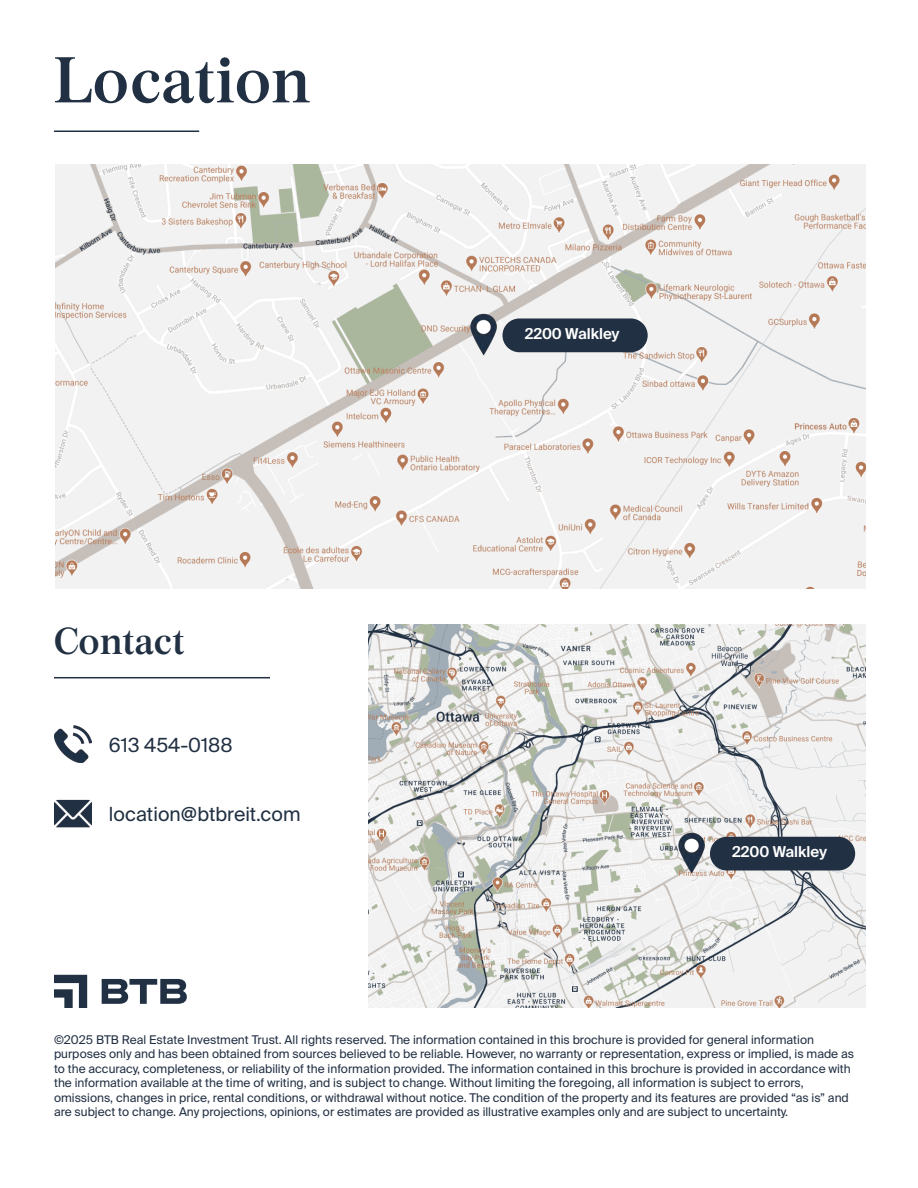
<style>
.page{position:relative;width:918px;height:1188px;background:#fff}
.page>*{position:absolute;margin:0;border:0;box-sizing:border-box;transform-origin:0 0}
.t1{font:600 64.5px "Burgess Pro";letter-spacing:.01em;color:#213042}
.t2{font:600 37.5px "Burgess Pro";letter-spacing:.005em;color:#213042}
.t3{font:19.5px "Suisse Intl";color:#213042}
.t4{font:600 15px "Suisse Intl";color:#fff}
.t5{font:12px/14.4px "Suisse Intl";color:#223043}
</style>
<div class="page">
<hr style="left:54px;top:131px;width:145px;height:1px;background:#213042">
<img style="left:55px;top:165px;width:810px;height:423px">
<img style="left:369px;top:624px;width:496px;height:384px">
<img style="left:467px;top:309px;width:32px;height:48px">
<div style="left:502px;top:318px;width:146px;height:34px;background:#213042;border-radius:17px"></div>
<img style="left:675px;top:828px;width:32px;height:47px">
<div style="left:710px;top:837px;width:145px;height:34px;background:#213042;border-radius:17px"></div>
<hr style="left:54px;top:677px;width:216px;height:1px;background:#213042">
<svg style="left:54px;top:975px;width:33px;height:33px"></svg>
<svg style="left:102px;top:979px;width:85px;height:25px"></svg>
<img style="left:54px;top:799px;width:38px;height:29px">
<img style="left:54px;top:726px;width:38px;height:37px">
<h1 class="t1" style="left:54px;top:40px;width:258px">Location</h1>
<h2 class="t2" style="left:54px;top:618px;width:132px">Contact</h2>
<h3 class="t3" style="left:109px;top:734px;width:125px">613 454-0188</h3>
<h3 class="t3" style="left:109px;top:803px;width:193px">location@btbreit.com</h3>
<p class="t4" style="left:525px;top:325px;width:97px">2200 Walkley</p>
<p class="t4" style="left:732px;top:843px;width:97px">2200 Walkley</p>
<p class="t5" style="left:54px;top:1033px;width:802px">©2025 BTB Real Estate Investment Trust. All rights reserved. The information contained in this brochure is provided for general information purposes only and has been obtained from sources believed to be reliable. However, no warranty or representation, express or implied, is made as to the accuracy, completeness, or reliability of the information provided. The information contained in this brochure is provided in accordance with the information available at the time of writing, and is subject to change. Without limiting the foregoing, all information is subject to errors, omissions, changes in price, rental conditions, or withdrawal without notice. The condition of the property and its features are provided “as is” and are subject to change. Any projections, opinions, or estimates are provided as illustrative examples only and are subject to uncertainty.</p>
</div>
